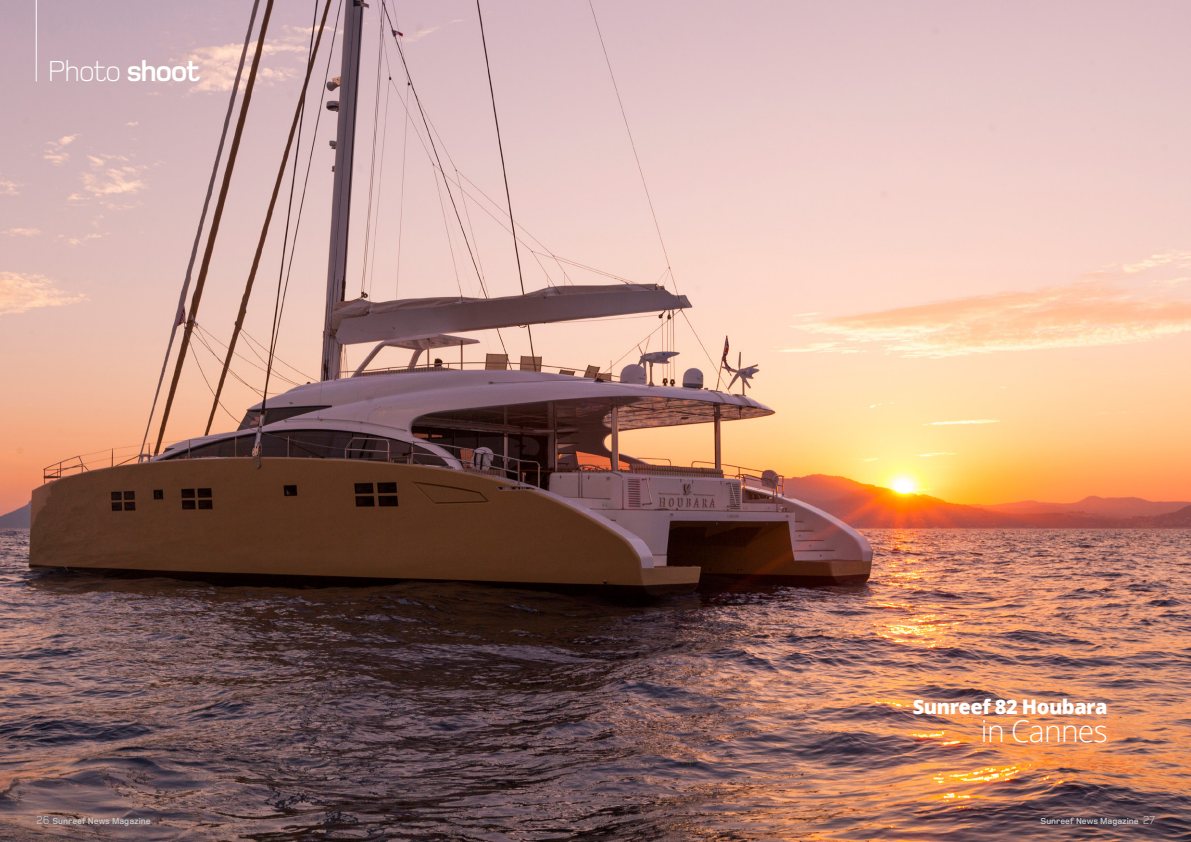
<style>
.page{position:relative;width:1191px;height:842px;background:#fff}
.page>*{position:absolute;margin:0;border:0;box-sizing:border-box;transform-origin:0 0}
.t1{font:300 30px "Foundry Monoline";letter-spacing:-.05em;color:#fff}
.t2{font:300 30px "Open Sans";letter-spacing:-.025em;color:#fff}
.t3{font:800 20px "Open Sans";letter-spacing:-.025em;color:#fff}
.t4{font:700 9px "Foundry Monoline";color:#c7c8ca}
.s1{font-weight:700}
.s2{font-weight:400;font-size:12px}
</style>
<div class="page">
<img style="left:0;top:0;width:1191px;height:842px">
<hr style="left:36px;top:0;width:1px;height:81px;background:#fff">
<h1 class="t1" style="left:48px;top:55px;width:154px">Photo <span class="s1">shoot</span></h1>
<h2 class="t3" style="left:913px;top:692px;width:196px">Sunreef 82 Houbara</h2>
<h1 class="t2" style="left:981px;top:711px;width:128px">in Cannes</h1>
<p class="t4" style="left:36px;top:816px;width:116px"><span class="s2">26</span> Sunreef News Magazine</p>
<p class="t4" style="left:1040px;top:816px;width:116px">Sunreef News Magazine <span class="s2">27</span></p>
</div>
